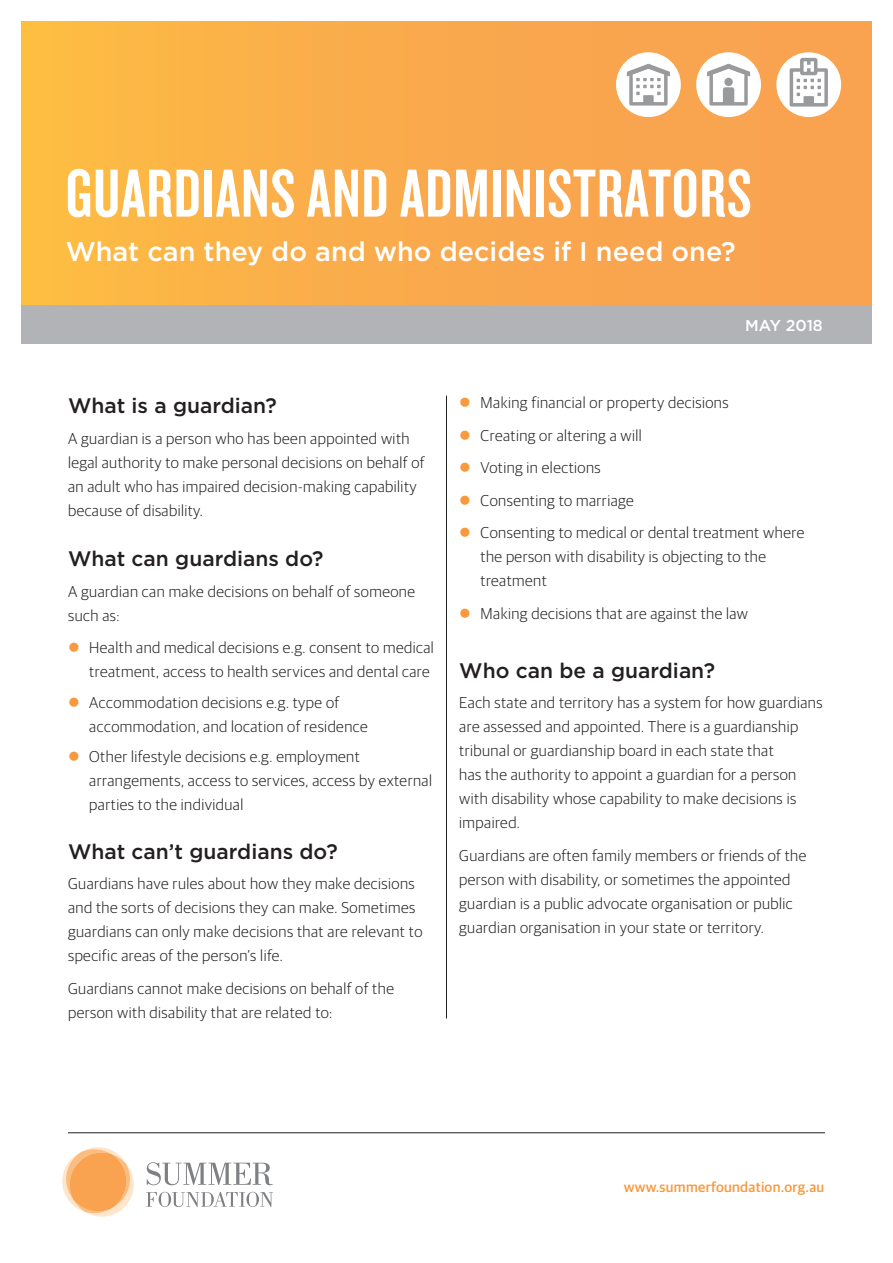
<style>
.page{position:relative;width:893px;height:1263px;background:#fff}
.page>*{position:absolute;margin:0;border:0;box-sizing:border-box;transform-origin:0 0}
.t1{font:70.5px "Knockout 48 Featherweight";letter-spacing:.015em;color:#fff}
.t2{font:500 27px "Gotham";color:#fff}
.t3{font:500 21px "Gotham";color:#231f20}
.t4{font:300 15.75px/24px "Guardian Sans";letter-spacing:.03em;color:#231f20}
.t5{font:500 15.75px "Gotham";color:#fff}
.t6{font:500 14.25px "Guardian Sans";letter-spacing:.02em;color:#f8993d}
</style>
<div class="page">
<div style="left:21px;top:22px;width:851px;height:283px;background:linear-gradient(to right,#fdba44,#f89e53)"></div>
<hr style="left:68px;top:1132px;width:757px;height:1px;background:#231f20">
<div style="left:21px;top:306px;width:851px;height:38px;background:#b2b3b7"></div>
<hr style="left:446px;top:396px;width:1px;height:622px;background:#231f20">
<svg style="left:616px;top:52px;width:65px;height:65px"></svg>
<svg style="left:696px;top:52px;width:65px;height:65px"></svg>
<svg style="left:776px;top:52px;width:65px;height:65px"></svg>
<svg style="left:147px;top:1162px;width:126px;height:23px"></svg>
<svg style="left:146px;top:1192px;width:127px;height:15px"></svg>
<svg style="left:62px;top:1147px;width:72px;height:69px"></svg>
<h1 class="t1" style="left:66px;top:150px;width:687px">GUARDIANS AND ADMINISTRATORS</h1>
<h2 class="t2" style="left:66px;top:236px;width:672px">What can they do and who decides if I need one?</h2>
<h3 class="t3" style="left:68px;top:394px;width:210px">What is a guardian?</h3>
<p class="t4" style="left:68px;top:425px;width:358px">A guardian is a person who has been appointed with legal authority to make personal decisions on behalf of an adult who has impaired decision-making capability because of disability.</p>
<h3 class="t3" style="left:68px;top:547px;width:257px">What can guardians do?</h3>
<p class="t4" style="left:68px;top:578px;width:348px">A guardian can make decisions on behalf of someone such as:</p>
<p class="t4" style="left:89px;top:635px;width:346px">Health and medical decisions e.g. consent to medical treatment, access to health services and dental care</p>
<p class="t4" style="left:89px;top:689px;width:280px">Accommodation decisions e.g. type of accommodation, and location of residence</p>
<p class="t4" style="left:89px;top:744px;width:344px">Other lifestyle decisions e.g. employment arrangements, access to services, access by external parties to the individual</p>
<h3 class="t3" style="left:68px;top:839px;width:271px">What can’t guardians do?</h3>
<p class="t4" style="left:68px;top:871px;width:356px">Guardians have rules about how they make decisions and the sorts of decisions they can make. Sometimes guardians can only make decisions that are relevant to specific areas of the person’s life.</p>
<p class="t4" style="left:68px;top:975px;width:327px">Guardians cannot make decisions on behalf of the person with disability that are related to:</p>
<p class="t5" style="left:745px;top:317px;width:79px">MAY 2018</p>
<p class="t4" style="left:480px;top:385px;width:325px;line-height:32.5px">Making financial or property decisions<br>Creating or altering a will<br>Voting in elections<br>Consenting to marriage<br>Consenting to medical or dental treatment where</p>
<p class="t4" style="left:480px;top:544px;width:287px">the person with disability is objecting to the treatment</p>
<p class="t4" style="left:480px;top:600px;width:269px">Making decisions that are against the law</p>
<h3 class="t3" style="left:459px;top:659px;width:257px">Who can be a guardian?</h3>
<p class="t4" style="left:459px;top:690px;width:365px">Each state and territory has a system for how guardians are assessed and appointed. There is a guardianship tribunal or guardianship board in each state that<br>has the authority to appoint a guardian for a person with disability whose capability to make decisions is impaired.</p>
<p class="t4" style="left:459px;top:842px;width:349px">Guardians are often family members or friends of the person with disability, or sometimes the appointed guardian is a public advocate organisation or public guardian organisation in your state or territory.</p>
<p class="t6" style="left:624px;top:1177px;width:202px">www.summerfoundation.org.au</p>
</div>
